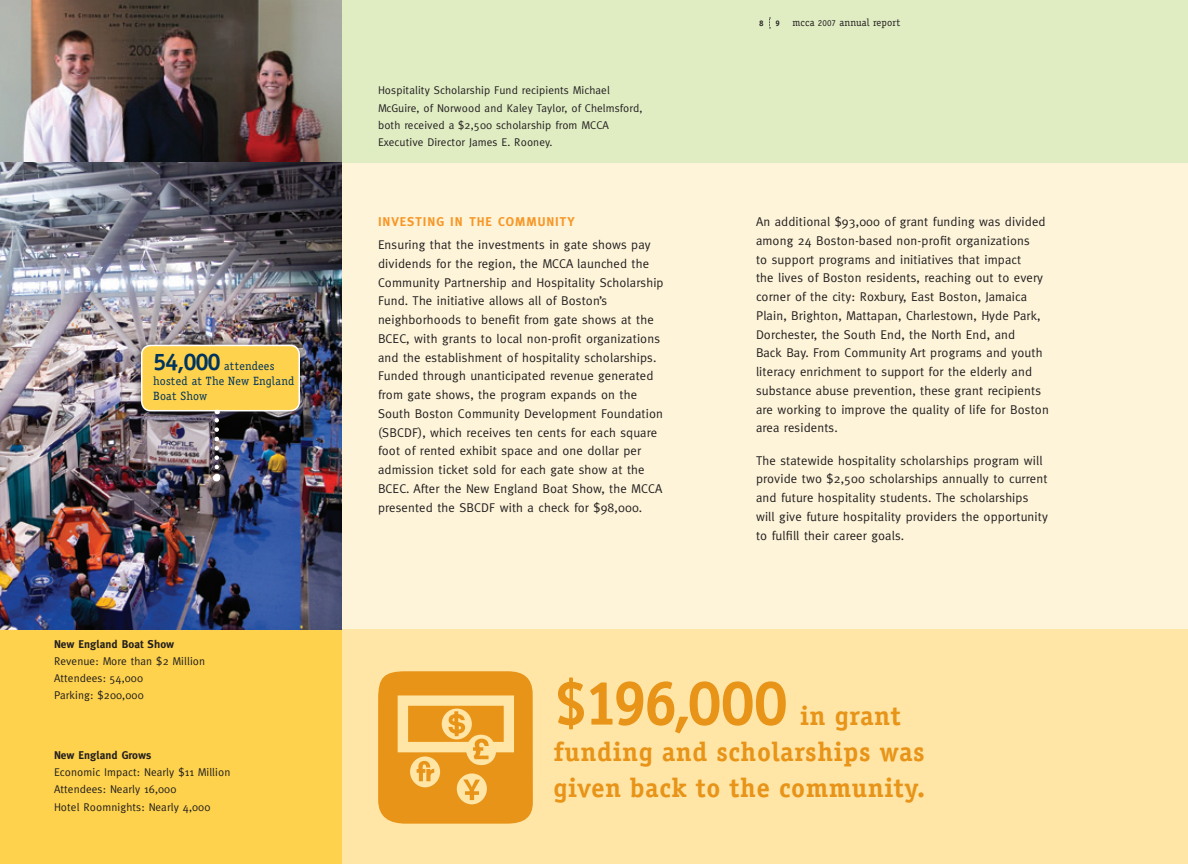
<style>
.page{position:relative;width:1188px;height:864px;background:#fff}
.page>*{position:absolute;margin:0;border:0;box-sizing:border-box;transform-origin:0 0}
.t1{font:163.5px "Communications P06";color:#e89418}
.t2{font:700 63px "Officina Serif";letter-spacing:-.055em;color:#e89418}
.t3{font:700 27px/36px "Officina Serif";letter-spacing:.02em;color:#e89418}
.TEXT_Story{font:12.75px/18.8px "Meta Normal";letter-spacing:.01em;color:#231f20}
.TEXT_Subhead{font:700 12.75px "Meta";letter-spacing:.075em;color:#f79727}
.t4{font:12px/15px "Officina Serif";letter-spacing:.02em;color:#00345e}
.TEXT_Story-2{font:11.25px/17.2px "Meta Normal";letter-spacing:.01em;color:#231f20}
.TEXT_Story-3{font:700 11.25px "Meta";letter-spacing:.01em;color:#231f20}
.t5{font:10.5px "Officina Serif";letter-spacing:.01em;color:#231f20}
.t6{font:700 8.1px "Officina Serif";color:#231f20}
.s1{font-weight:700;font-size:24px}
.s2{font-size:9px}
</style>
<div class="page">
<div style="left:0;top:162px;width:1188px;height:702px;background:#fef4d9"></div>
<div style="left:0;top:630px;width:1188px;height:234px;background:#ffe6a7"></div>
<div style="left:0;top:0;width:1188px;height:162px;background:#e0edc3"></div>
<img style="left:0;top:0;width:342px;height:630px">
<div style="left:0;top:630px;width:342px;height:234px;background:#fed24c"></div>
<div style="left:213px;top:474px;width:7px;height:8px;border:4px solid #fff;border-radius:50%"></div>
<div style="left:132px;top:336px;width:177px;height:84px;background:#231f20;opacity:.75"></div>
<div style="left:142px;top:345px;width:157px;height:66px;background:#fed24c;border-radius:9px"></div>
<div style="left:141px;top:345px;width:159px;height:66px;border:2px solid #fff;border-radius:9px"></div>
<svg style="left:215px;top:474px;width:3px;height:5px"></svg>
<svg style="left:214px;top:410px;width:5px;height:57px"></svg>
<svg style="left:769px;top:18px;width:2px;height:11px"></svg>
<p class="t4" style="left:153px;top:359px;width:143px"><span class="s1">54,000</span> attendees hosted at The New England<br>Boat Show</p>
<p class="TEXT_Story-3" style="left:54px;top:637px;width:122px">New England Boat Show</p>
<p class="TEXT_Story-2" style="left:54px;top:652px;width:153px">Revenue: More than $2 Million</p>
<p class="TEXT_Story-2" style="left:54px;top:670px;width:91px">Attendees: 54,000</p>
<p class="TEXT_Story-2" style="left:54px;top:687px;width:91px">Parking: $200,000</p>
<p class="TEXT_Story-3" style="left:54px;top:749px;width:99px">New England Grows</p>
<p class="TEXT_Story-2" style="left:54px;top:764px;width:178px">Economic Impact: Nearly $11 Million</p>
<p class="TEXT_Story-2" style="left:54px;top:781px;width:124px">Attendees: Nearly 16,000</p>
<p class="TEXT_Story-2" style="left:54px;top:798px;width:158px">Hotel Roomnights: Nearly 4,000</p>
<p class="TEXT_Story-2" style="left:378px;top:82px;width:266px">Hospitality Scholarship Fund recipients Michael McGuire, of Norwood and Kaley Taylor, of Chelmsford, both received a $2,500 scholarship from MCCA Executive Director James E. Rooney.</p>
<p class="TEXT_Subhead" style="left:378px;top:214px;width:198px">Investing in the Community</p>
<p class="TEXT_Story" style="left:378px;top:235px;width:287px">Ensuring that the investments in gate shows pay dividends for the region, the MCCA launched the Community Partnership and Hospitality Scholarship Fund. The initiative allows all of Boston’s neighborhoods to benefit from gate shows at the BCEC, with grants to local non-profit organizations and the establishment of hospitality scholarships.<br>Funded through unanticipated revenue generated from gate shows, the program expands on the South Boston Community Development Foundation (SBCDF), which receives ten cents for each square foot of rented exhibit space and one dollar per admission ticket sold for each gate show at the BCEC. After the New England Boat Show, the MCCA presented the SBCDF with a check for $98,000.</p>
<p class="t6" style="left:759px;top:18px;width:6px">8</p>
<p class="t6" style="left:776px;top:18px;width:6px">9</p>
<p class="t5" style="left:793px;top:17px;width:109px">mcca <span class="s2">2007</span> annual report</p>
<p class="TEXT_Story" style="left:756px;top:212px;width:294px">An additional $93,000 of grant funding was divided among 24 Boston-based non-profit organizations<br>to support programs and initiatives that impact<br>the lives of Boston residents, reaching out to every corner of the city: Roxbury, East Boston, Jamaica Plain, Brighton, Mattapan, Charlestown, Hyde Park, Dorchester, the South End, the North End, and<br>Back Bay. From Community Art programs and youth literacy enrichment to support for the elderly and substance abuse prevention, these grant recipients are working to improve the quality of life for Boston area residents.</p>
<p class="TEXT_Story" style="left:756px;top:451px;width:294px">The statewide hospitality scholarships program will provide two $2,500 scholarships annually to current and future hospitality students. The scholarships will give future hospitality providers the opportunity to fulfill their career goals.</p>
<p class="t1" style="left:370px;top:664px;width:174px">[</p>
<p class="t2" style="left:554px;top:664px;width:236px">$196,000</p>
<p class="t3" style="left:553px;top:697px;width:373px;text-indent:247px">in grant funding and scholarships was</p>
<p class="t3" style="left:553px;top:769px;width:373px">given back to the community.</p>
</div>
